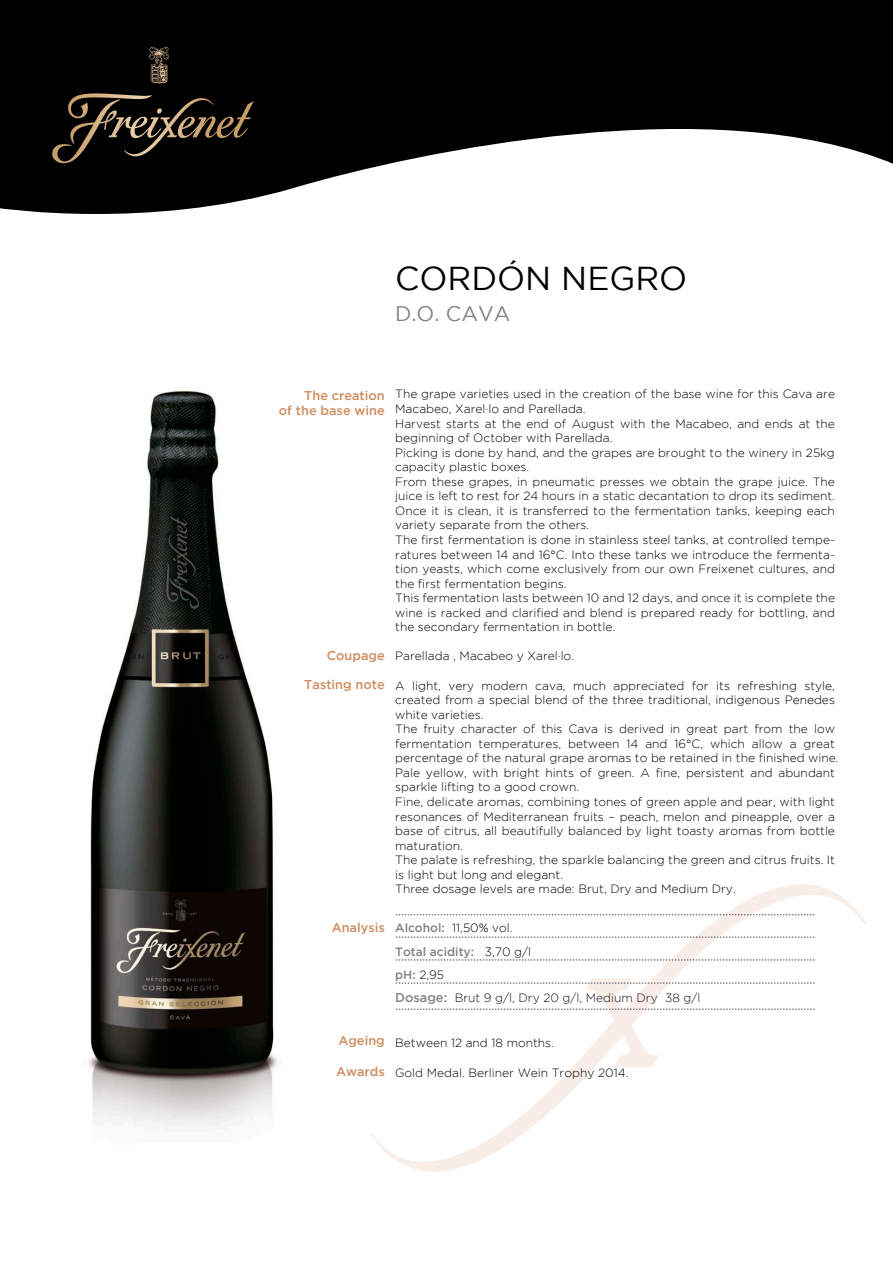
<style>
.page{position:relative;width:893px;height:1262px;background:#fff}
.page>*{position:absolute;margin:0;border:0;box-sizing:border-box;transform-origin:0 0}
.t1{font:33px "Gotham";color:#000}
.t2{font:21px "Gotham";color:#818181}
.t3{font:500 12.75px/15.3px "Gotham";color:#cf8c5e;text-align:right}
.t4{font:300 12px/14.5px "Gotham";color:#000}
.t5{font:300 12px/23.2px "Gotham";color:#150e15}
.s1{font-weight:500;color:#818181}
.s2{color:#000}
.s3{font-weight:500;font-size:12.75px;color:#818181}
</style>
<div class="page">
<img style="left:88px;top:390px;width:190px;height:735px">
<svg style="left:0;top:0;width:892px;height:214px;fill:#000"></svg>
<svg style="left:371px;top:884px;width:495px;height:288px"></svg>
<svg style="left:396px;top:914px;width:419px;height:1px"></svg>
<svg style="left:396px;top:937px;width:419px;height:1px"></svg>
<svg style="left:396px;top:959px;width:419px;height:1px"></svg>
<svg style="left:396px;top:978px;width:419px;height:89px"></svg>
<svg style="left:52px;top:93px;width:202px;height:74px;background:#231d15"></svg>
<svg style="left:148px;top:46px;width:21px;height:38px"></svg>
<h1 class="t1" style="left:395px;top:260px;width:294px">CORDÓN NEGRO</h1>
<h2 class="t2" style="left:395px;top:302px;width:117px">D.O. CAVA</h2>
<p class="t3" style="left:279px;top:387px;width:107px">The creation<br>of the base wine</p>
<p class="t3" style="left:327px;top:648px;width:59px">Coupage</p>
<p class="t3" style="left:304px;top:676px;width:82px">Tasting note</p>
<p class="t3" style="left:331px;top:919px;width:55px">Analysis</p>
<p class="t3" style="left:338px;top:1032px;width:48px">Ageing</p>
<p class="t3" style="left:336px;top:1064px;width:50px">Awards</p>
<p class="t4" style="left:395px;top:387px;width:441px">The grape varieties used in the creation of the base wine for this Cava are Macabeo, Xarel·lo and Parellada.<br>Harvest starts at the end of August with the Macabeo, and ends at the beginning of October with Parellada.<br>Picking is done by hand, and the grapes are brought to the winery in 25kg capacity plastic boxes.<br>From these grapes, in pneumatic presses we obtain the grape juice. The juice is left to rest for 24 hours in a static decantation to drop its sediment.<br>Once it is clean, it is transferred to the fermentation tanks, keeping each variety separate from the others.<br>The first fermentation is done in stainless steel tanks, at controlled tempe&shy;ratures between 14 and 16°C. Into these tanks we introduce the fermenta&shy;tion yeasts, which come exclusively from our own Freixenet cultures, and the first fermentation begins.<br>This fermentation lasts between 10 and 12 days, and once it is complete the wine is racked and clarified and blend is prepared ready for bottling, and the secondary fermentation in bottle.</p>
<p class="t4" style="left:395px;top:649px;width:180px">Parellada , Macabeo y Xarel·lo.</p>
<p class="t4" style="left:395px;top:678px;width:445px">A light, very modern cava, much appreciated for its refreshing style, created from a special blend of the three traditional, indigenous Penedes white varieties.<br>The fruity character of this Cava is derived in great part from the low fermentation temperatures, between 14 and 16°C, which allow a great percentage of the natural grape aromas to be retained in the finished wine.<br>Pale yellow, with bright hints of green. A fine, persistent and abundant sparkle lifting to a good crown.<br>Fine, delicate aromas, combining tones of green apple and pear, with light resonances of Mediterranean fruits – peach, melon and pineapple, over a base of citrus, all beautifully balanced by light toasty aromas from bottle maturation.<br>The palate is refreshing, the sparkle balancing the green and citrus fruits. It is light but long and elegant.<br>Three dosage levels are made: Brut, Dry and Medium Dry.</p>
<p class="t5" style="left:395px;top:916px;width:307px"><span class="s1">Alcohol:</span> <span class="s2">11,50% vol.<br></span><span class="s1">Total acidity:</span> <span class="s2">3,70 g/l<br></span><span class="s1">pH:</span> <span class="s2">2,95<br></span><span class="s3">Dosage:</span> Brut 9 g/l, Dry 20 g/l, Medium Dry 38 g/l</p>
<p class="t4" style="left:395px;top:1035px;width:160px">Between 12 and 18 months.</p>
<p class="t4" style="left:395px;top:1065px;width:235px">Gold Medal. Berliner Wein Trophy 2014.</p>
</div>
